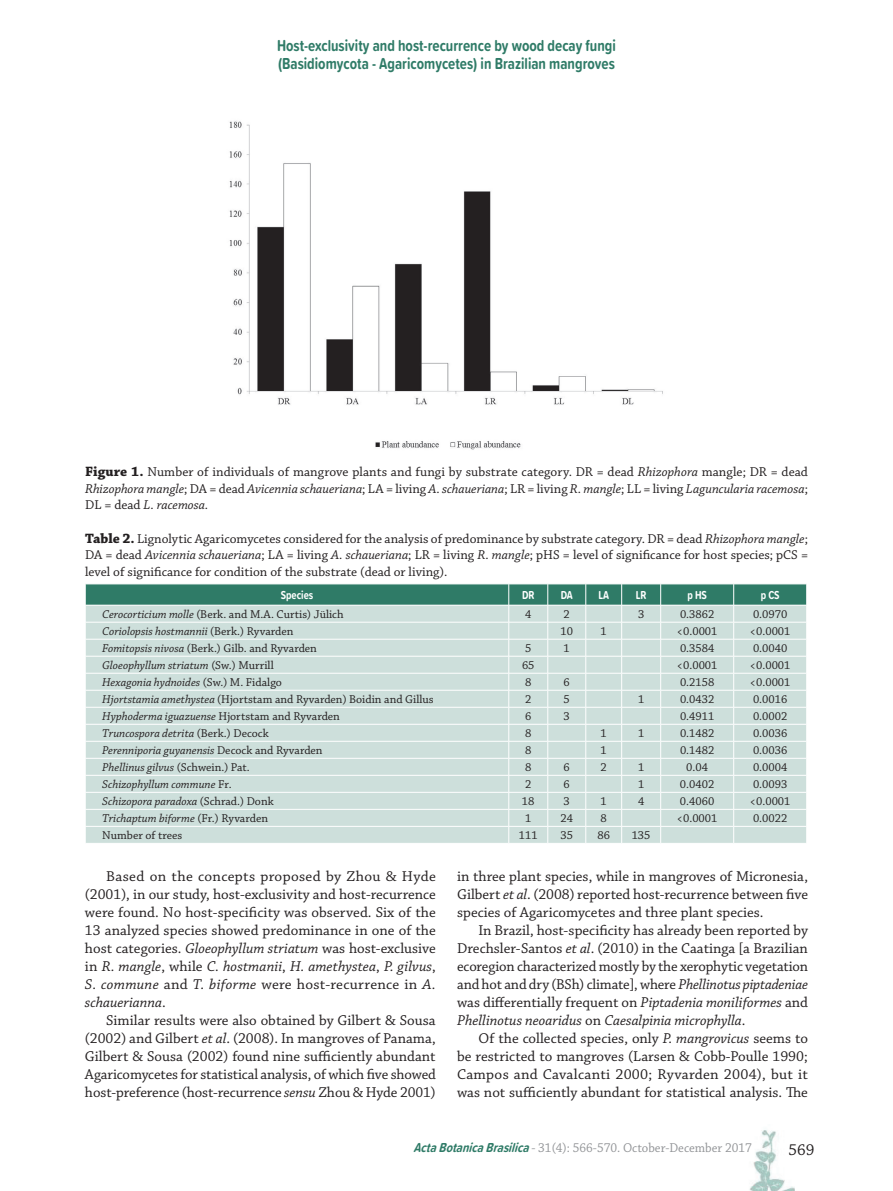
<style>
.page{position:relative;width:893px;height:1191px;background:#fff}
.page>*{position:absolute;margin:0;border:0;box-sizing:border-box;transform-origin:0 0}
.t1{font:700 16.5px/18px "Proxima Soft Cond";color:#2f7b67;scale:.91 1}
.t2{font:16.5px "Chaparral Pro";color:#231f20}
.t3{font:15px/18px "Chaparral Pro";color:#231f20;text-align:justify}
.t4{font:13.5px/16.2px "Chaparral Pro";color:#231f20;text-align:justify}
.t5{font:13.5px "Chaparral Pro";color:#939598;scale:.95 1}
.t6{font:12px "Chaparral Pro";color:#231f20}
.t7{font:italic 12px "Chaparral Pro";color:#231f20}
.t8{font:700 12px "Proxima Soft Cond";color:#fff;scale:.9 1}
.s1{font-weight:700;font-size:14.25px}
.s2{font-style:italic}
.s3{font-style:normal}
.s4{font-family:"Proxima Soft Cond";font-weight:700;font-style:italic;color:#2f7b67}
</style>
<div class="page">
<img style="left:749px;top:1130px;width:45px;height:61px">
<svg style="left:85px;top:584px;width:722px;height:259px;background:#c3d9d4"></svg>
<hr style="left:85px;top:605px;width:424px;height:1px;background:#fff">
<hr style="left:509px;top:605px;width:39px;height:1px;background:#fff">
<hr style="left:548px;top:605px;width:38px;height:1px;background:#fff">
<hr style="left:586px;top:605px;width:36px;height:1px;background:#fff">
<hr style="left:622px;top:605px;width:39px;height:1px;background:#fff">
<hr style="left:661px;top:605px;width:73px;height:1px;background:#fff">
<hr style="left:734px;top:605px;width:73px;height:1px;background:#fff">
<img style="left:229px;top:121px;width:434px;height:329px">
<p class="t1" style="left:277px;top:36px;width:374px">Host-exclusivity and host-recurrence by wood decay fungi (Basidiomycota - Agaricomycetes) in Brazilian mangroves</p>
<p class="t4" style="left:85px;top:464px;width:724px"><span class="s1">Figure 1.</span> Number of individuals of mangrove plants and fungi by substrate category. DR = dead <span class="s2">Rhizophora</span> mangle; DR = dead <span class="s2">Rhizophora mangle</span>; DA = dead <span class="s2">Avicennia schaueriana</span>; LA = living <span class="s2">A. schaueriana</span>; LR = living <span class="s2">R. mangle</span>; LL = living <span class="s2">Laguncularia racemosa</span>; DL = dead <span class="s2">L. racemosa.</span></p>
<p class="t4" style="left:85px;top:531px;width:724px"><span class="s1">Table 2.</span> Lignolytic Agaricomycetes considered for the analysis of predominance by substrate category. DR = dead <span class="s2">Rhizophora mangle</span>; DA = dead <span class="s2">Avicennia schaueriana</span>; LA = living <span class="s2">A. schaueriana</span>; LR = living <span class="s2">R. mangle</span>; pHS = level of significance for host species; pCS = level of significance for condition of the substrate (dead or living).</p>
<p class="t8" style="left:281px;top:585px;width:38px">Species</p>
<p class="t8" style="left:522px;top:585px;width:15px">DR</p>
<p class="t8" style="left:561px;top:585px;width:15px">DA</p>
<p class="t8" style="left:598px;top:585px;width:13px">LA</p>
<p class="t8" style="left:636px;top:585px;width:13px">LR</p>
<p class="t8" style="left:687px;top:585px;width:23px">p HS</p>
<p class="t8" style="left:761px;top:585px;width:23px">p CS</p>
<p class="t6" style="left:102px;top:607px;width:243px"><span class="s2">Cerocorticium molle</span> (Berk. and M.A. Curtis) Jülich</p>
<p class="t6" style="left:525px;top:607px;width:8px">4</p>
<p class="t6" style="left:564px;top:607px;width:8px">2</p>
<p class="t6" style="left:638px;top:607px;width:8px">3</p>
<p class="t6" style="left:680px;top:607px;width:36px">0.3862</p>
<p class="t6" style="left:753px;top:607px;width:36px">0.0970</p>
<p class="t7" style="left:102px;top:624px;width:193px">Coriolopsis hostmannii <span class="s3">(Berk.) Ryvarden</span></p>
<p class="t6" style="left:560px;top:624px;width:14px">10</p>
<p class="t6" style="left:601px;top:624px;width:8px">1</p>
<p class="t6" style="left:677px;top:624px;width:42px">&lt;0.0001</p>
<p class="t6" style="left:750px;top:624px;width:42px">&lt;0.0001</p>
<p class="t6" style="left:102px;top:641px;width:216px"><span class="s2">Fomitopsis nivosa</span> (Berk.) Gilb. and Ryvarden</p>
<p class="t6" style="left:525px;top:641px;width:8px">5</p>
<p class="t6" style="left:564px;top:641px;width:8px">1</p>
<p class="t6" style="left:680px;top:641px;width:36px">0.3584</p>
<p class="t6" style="left:753px;top:641px;width:36px">0.0040</p>
<p class="t7" style="left:102px;top:658px;width:173px">Gloeophyllum striatum <span class="s3">(Sw.) Murrill</span></p>
<p class="t6" style="left:522px;top:658px;width:14px">65</p>
<p class="t6" style="left:677px;top:658px;width:42px">&lt;0.0001</p>
<p class="t6" style="left:750px;top:658px;width:42px">&lt;0.0001</p>
<p class="t7" style="left:102px;top:675px;width:181px">Hexagonia hydnoides <span class="s3">(Sw.) M. Fidalgo</span></p>
<p class="t6" style="left:525px;top:675px;width:8px">8</p>
<p class="t6" style="left:564px;top:675px;width:8px">6</p>
<p class="t6" style="left:680px;top:675px;width:36px">0.2158</p>
<p class="t6" style="left:750px;top:675px;width:42px">&lt;0.0001</p>
<p class="t6" style="left:102px;top:692px;width:333px"><span class="s2">Hjortstamia amethystea</span> (Hjortstam and Ryvarden) Boidin and Gillus</p>
<p class="t6" style="left:525px;top:692px;width:8px">2</p>
<p class="t6" style="left:564px;top:692px;width:8px">5</p>
<p class="t6" style="left:638px;top:692px;width:8px">1</p>
<p class="t6" style="left:680px;top:692px;width:36px">0.0432</p>
<p class="t6" style="left:753px;top:692px;width:36px">0.0016</p>
<p class="t7" style="left:102px;top:709px;width:239px">Hyphoderma iguazuense <span class="s3">Hjortstam and Ryvarden</span></p>
<p class="t6" style="left:525px;top:709px;width:8px">6</p>
<p class="t6" style="left:564px;top:709px;width:8px">3</p>
<p class="t6" style="left:680px;top:709px;width:36px">0.4911</p>
<p class="t6" style="left:753px;top:709px;width:36px">0.0002</p>
<p class="t7" style="left:102px;top:726px;width:168px">Truncospora detrita <span class="s3">(Berk.) Decock</span></p>
<p class="t6" style="left:525px;top:726px;width:8px">8</p>
<p class="t6" style="left:601px;top:726px;width:8px">1</p>
<p class="t6" style="left:638px;top:726px;width:8px">1</p>
<p class="t6" style="left:680px;top:726px;width:36px">0.1482</p>
<p class="t6" style="left:753px;top:726px;width:36px">0.0036</p>
<p class="t7" style="left:102px;top:743px;width:222px">Perenniporia guyanensis <span class="s3">Decock and Ryvarden</span></p>
<p class="t6" style="left:525px;top:743px;width:8px">8</p>
<p class="t6" style="left:601px;top:743px;width:8px">1</p>
<p class="t6" style="left:680px;top:743px;width:36px">0.1482</p>
<p class="t6" style="left:753px;top:743px;width:36px">0.0036</p>
<p class="t7" style="left:102px;top:760px;width:149px">Phellinus gilvus <span class="s3">(Schwein.) Pat.</span></p>
<p class="t6" style="left:525px;top:760px;width:8px">8</p>
<p class="t6" style="left:564px;top:760px;width:8px">6</p>
<p class="t6" style="left:601px;top:760px;width:8px">2</p>
<p class="t6" style="left:638px;top:760px;width:8px">1</p>
<p class="t6" style="left:686px;top:760px;width:23px">0.04</p>
<p class="t6" style="left:753px;top:760px;width:36px">0.0004</p>
<p class="t7" style="left:102px;top:777px;width:131px">Schizophyllum commune <span class="s3">Fr.</span></p>
<p class="t6" style="left:525px;top:777px;width:8px">2</p>
<p class="t6" style="left:564px;top:777px;width:8px">6</p>
<p class="t6" style="left:638px;top:777px;width:8px">1</p>
<p class="t6" style="left:680px;top:777px;width:36px">0.0402</p>
<p class="t6" style="left:753px;top:777px;width:36px">0.0093</p>
<p class="t7" style="left:102px;top:794px;width:173px">Schizopora paradoxa <span class="s3">(Schrad.) Donk</span></p>
<p class="t6" style="left:522px;top:794px;width:14px">18</p>
<p class="t6" style="left:564px;top:794px;width:8px">3</p>
<p class="t6" style="left:601px;top:794px;width:8px">1</p>
<p class="t6" style="left:638px;top:794px;width:8px">4</p>
<p class="t6" style="left:680px;top:794px;width:36px">0.4060</p>
<p class="t6" style="left:750px;top:794px;width:42px">&lt;0.0001</p>
<p class="t7" style="left:102px;top:811px;width:167px">Trichaptum biforme <span class="s3">(Fr.) Ryvarden</span></p>
<p class="t6" style="left:525px;top:811px;width:8px">1</p>
<p class="t6" style="left:560px;top:811px;width:14px">24</p>
<p class="t6" style="left:600px;top:811px;width:8px">8</p>
<p class="t6" style="left:677px;top:811px;width:42px">&lt;0.0001</p>
<p class="t6" style="left:753px;top:811px;width:36px">0.0022</p>
<p class="t6" style="left:102px;top:828px;width:82px">Number of trees</p>
<p class="t6" style="left:519px;top:828px;width:20px">111</p>
<p class="t6" style="left:560px;top:828px;width:14px">35</p>
<p class="t6" style="left:597px;top:828px;width:14px">86</p>
<p class="t6" style="left:632px;top:828px;width:20px">135</p>
<p class="t3" style="left:85px;top:867px;width:352px;text-indent:21px">Based on the concepts proposed by Zhou &amp; Hyde (2001), in our study, host-exclusivity and host-recurrence were found. No host-specificity was observed. Six of the 13 analyzed species showed predominance in one of the host categories. <span class="s2">Gloeophyllum striatum</span> was host-exclusive in <span class="s2">R. mangle</span>, while <span class="s2">C. hostmanii</span>, <span class="s2">H. amethystea</span>, <span class="s2">P. gilvus</span>, <span class="s2">S. commune</span> and <span class="s2">T. biforme</span> were host-recurrence in <span class="s2">A. schauerianna</span>.</p>
<p class="t3" style="left:85px;top:1011px;width:352px;text-indent:21px">Similar results were also obtained by Gilbert &amp; Sousa (2002) and Gilbert <span class="s2">et al</span>. (2008). In mangroves of Panama, Gilbert &amp; Sousa (2002) found nine sufficiently abundant Agaricomycetes for statistical analysis, of which five showed host-preference (host-recurrence <span class="s2">sensu</span> Zhou &amp; Hyde 2001)</p>
<p class="t3" style="left:457px;top:867px;width:352px">in three plant species, while in mangroves of Micronesia, Gilbert <span class="s2">et al</span>. (2008) reported host-recurrence between five species of Agaricomycetes and three plant species.</p>
<p class="t3" style="left:457px;top:921px;width:352px;text-indent:21px">In Brazil, host-specificity has already been reported by Drechsler-Santos <span class="s2">et al</span>. (2010) in the Caatinga [a Brazilian ecoregion characterized mostly by the xerophytic vegetation and hot and dry (BSh) climate], where <span class="s2">Phellinotus piptadeniae </span>was differentially frequent on <span class="s2">Piptadenia moniliformes</span> and <span class="s2">Phellinotus neoaridus</span> on <span class="s2">Caesalpinia microphylla</span>.</p>
<p class="t3" style="left:457px;top:1029px;width:352px;text-indent:21px">Of the collected species, only <span class="s2">P. mangrovicus</span> seems to be restricted to mangroves (Larsen &amp; Cobb-Poulle 1990; Campos and Cavalcanti 2000; Ryvarden 2004), but it was not sufficiently abundant for statistical analysis. The</p>
<p class="t5" style="left:414px;top:1140px;width:358px"><span class="s4">ActaBotanicaBrasilica</span>- 31(4): 566-570. October-December 2017</p>
<p class="t2" style="left:788px;top:1141px;width:27px">569</p>
</div>
